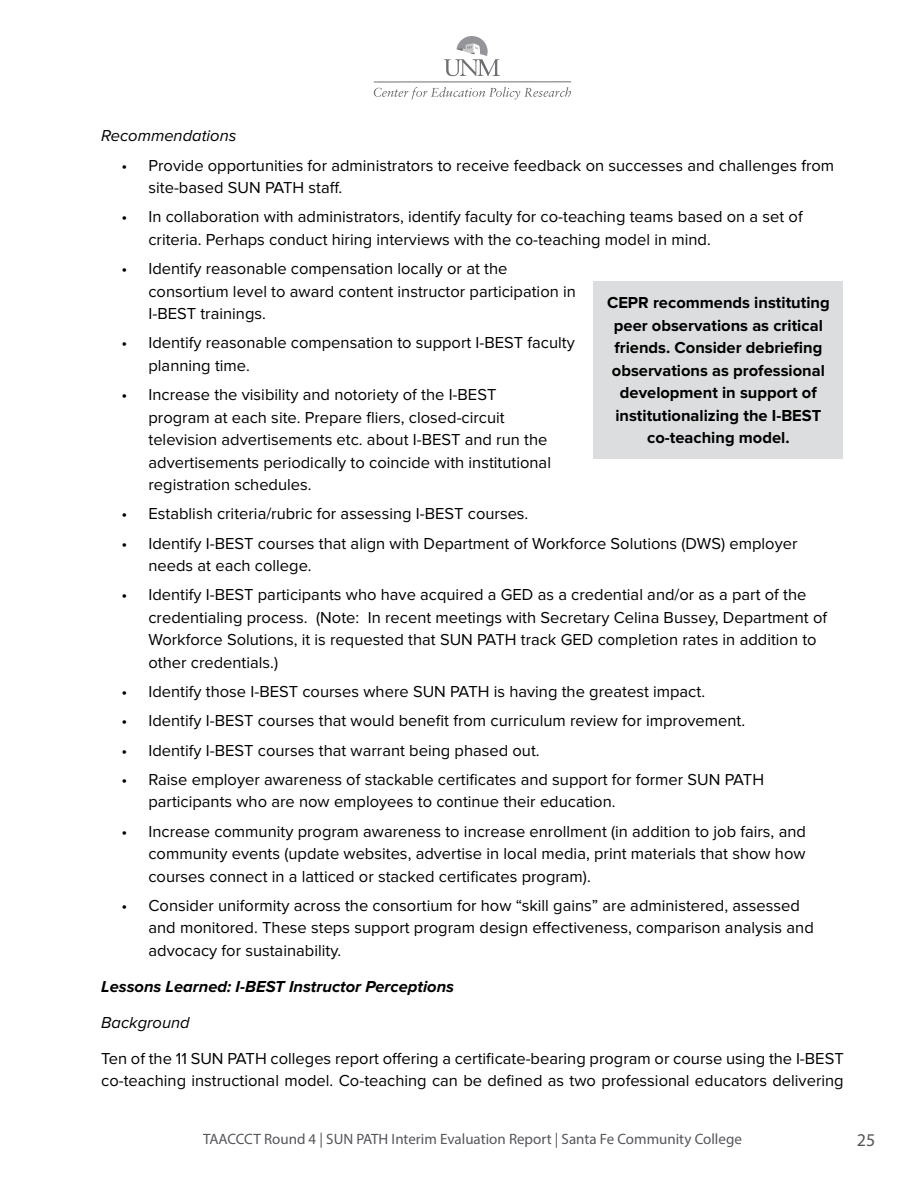
<style>
.page{position:relative;width:918px;height:1188px;background:#fff}
.page>*{position:absolute;margin:0;border:0;box-sizing:border-box;transform-origin:0 0}
.t1{font:18px "Myriad Pro";color:#55565a}
.t2{font:16.5px/22.5px "Proxima Nova";color:#000}
.t3{font:700 16.5px/22.5px "Proxima Nova";color:#000;text-align:center}
.t4{font:italic 700 16.5px "Proxima Nova";color:#000}
.t5{font:italic 16.5px "Proxima Nova";color:#000}
.t6{font:15px "Myriad Pro";color:#55565a}
</style>
<div class="page">
<svg style="left:374px;top:87px;width:197px;height:13px"></svg>
<hr style="left:374px;top:81px;width:197px;height:1px;background:#6d6e71">
<svg style="left:444px;top:36px;width:56px;height:40px"></svg>
<div style="left:594px;top:282px;width:249px;height:177px;background:#dcddde"></div>
<p class="t5" style="left:101px;top:127px;width:137px">Recommendations</p>
<p class="t2" style="left:149px;top:154px;width:687px;text-indent:-27px">• Provide opportunities for administrators to receive feedback on successes and challenges from site-based SUN PATH staff.</p>
<p class="t2" style="left:148px;top:206px;width:656px;text-indent:-27px">• In collaboration with administrators, identify faculty for co-teaching teams based on a set of criteria. Perhaps conduct hiring interviews with the co-teaching model in mind.</p>
<p class="t2" style="left:148px;top:258px;width:429px;text-indent:-27px">• Identify reasonable compensation locally or at the consortium level to award content instructor participation in<br>I-BEST trainings.</p>
<p class="t2" style="left:148px;top:332px;width:428px;text-indent:-27px">• Identify reasonable compensation to support I-BEST faculty planning time.</p>
<p class="t2" style="left:148px;top:384px;width:404px;text-indent:-27px">• Increase the visibility and notoriety of the I-BEST program at each site. Prepare fliers, closed-circuit television advertisements etc. about I-BEST and run the advertisements periodically to coincide with institutional registration schedules.</p>
<p class="t2" style="left:121px;top:503px;width:408px">• Establish criteria/rubric for assessing I-BEST courses.</p>
<p class="t2" style="left:148px;top:532px;width:651px;text-indent:-27px">• Identify I-BEST courses that align with Department of Workforce Solutions (DWS) employer needs at each college.</p>
<p class="t2" style="left:148px;top:584px;width:680px;text-indent:-27px">• Identify I-BEST participants who have acquired a GED as a credential and/or as a part of the credentialing process. (Note: In recent meetings with Secretary Celina Bussey, Department of Workforce Solutions, it is requested that SUN PATH track GED completion rates in addition to other credentials.)</p>
<p class="t2" style="left:121px;top:681px;width:585px">• Identify those I-BEST courses where SUN PATH is having the greatest impact.</p>
<p class="t2" style="left:121px;top:710px;width:625px">• Identify I-BEST courses that would benefit from curriculum review for improvement.</p>
<p class="t2" style="left:121px;top:739px;width:420px">• Identify I-BEST courses that warrant being phased out.</p>
<p class="t2" style="left:148px;top:768px;width:617px;text-indent:-27px">• Raise employer awareness of stackable certificates and support for former SUN PATH participants who are now employees to continue their education.</p>
<p class="t2" style="left:148px;top:820px;width:659px;text-align:justify;text-indent:-27px">• Increase community program awareness to increase enrollment (in addition to job fairs, and community events (update websites, advertise in local media, print materials that show how courses connect in a latticed or stacked certificates program).</p>
<p class="t2" style="left:148px;top:894px;width:667px;text-indent:-27px">• Consider uniformity across the consortium for how “skill gains” are administered, assessed and monitored. These steps support program design effectiveness, comparison analysis and advocacy for sustainability.</p>
<p class="t4" style="left:101px;top:977px;width:354px">Lessons Learned: I-BEST Instructor Perceptions</p>
<p class="t5" style="left:101px;top:1013px;width:90px">Background</p>
<p class="t2" style="left:101px;top:1047px;width:744px">Ten of the 11 SUN PATH colleges report offering a certificate-bearing program or course using the I-BEST co-teaching instructional model. Co-teaching can be defined as two professional educators delivering</p>
<p class="t3" style="left:607px;top:292px;width:224px">CEPR recommends instituting peer observations as critical friends. Consider debriefing observations as professional development in support of institutionalizing the I-BEST co-teaching model.</p>
<p class="t6" style="left:203px;top:1130px;width:540px">TAACCCT Round 4 | SUN PATH Interim Evaluation Report | Santa Fe Community College</p>
<p class="t1" style="left:857px;top:1129px;width:20px">25</p>
</div>
